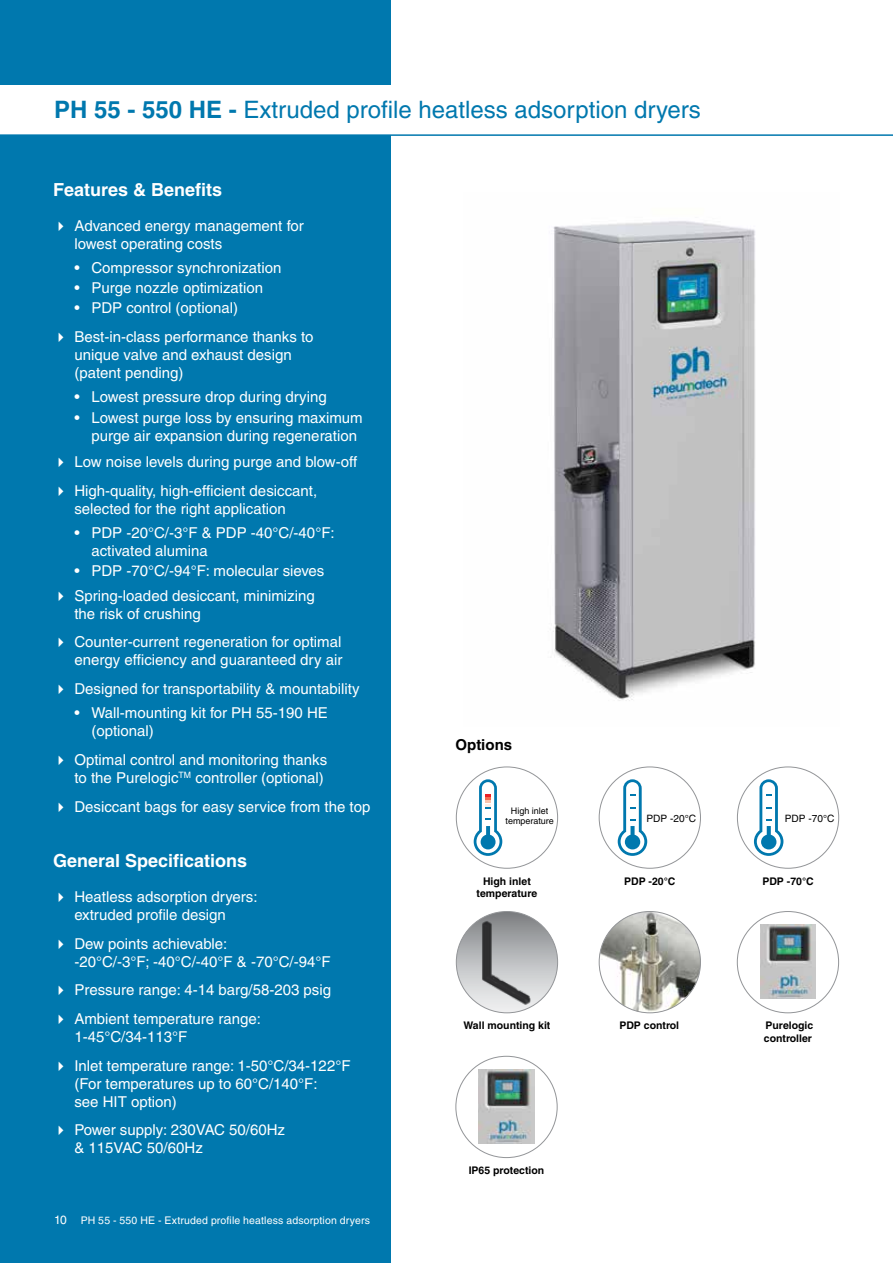
<style>
.page{position:relative;width:893px;height:1263px;background:#fff}
.page>*{position:absolute;margin:0;border:0;box-sizing:border-box;transform-origin:0 0}
.t1{font:24px "Helvetica LT Pro";color:#0078ae}
.t2{font:700 18px "Helvetica LT Pro";color:#fff}
.t3{font:15px/18px "Helvetica LT Pro";color:#fff}
.t4{font:700 15px "Helvetica LT Pro";color:#000}
.t5{font:12px "Helvetica LT Pro";color:#fff}
.t6{font:700 10.5px/12.6px "Helvetica LT Pro";color:#000}
.t7{font:10.5px "Helvetica LT Pro";letter-spacing:.015em;color:#fff}
.t8{font:10.2px "Helvetica LT Pro";color:#000}
.t9{font:9px/10.5px "Helvetica LT Pro";color:#000;text-align:center}
.s1{font-weight:700}
</style>
<div class="page">
<div style="left:0;top:0;width:391px;height:1263px;background:#0078ae"></div>
<div style="left:0;top:85px;width:393px;height:49px;background:#fff"></div>
<hr style="left:0;top:134px;width:893px;height:2px;background:#0078ae">
<img style="left:553px;top:221px;width:202px;height:480px">
<svg style="left:456px;top:911px;width:102px;height:102px;background:#b5b6b9"></svg>
<img style="left:468px;top:919px;width:76px;height:88px">
<svg style="left:599px;top:911px;width:101px;height:102px"></svg>
<img style="left:760px;top:925px;width:56px;height:74px">
<img style="left:479px;top:1069px;width:55px;height:74px">
<svg style="left:474px;top:779px;width:28px;height:77px"></svg>
<svg style="left:618px;top:779px;width:29px;height:77px"></svg>
<svg style="left:754px;top:779px;width:29px;height:77px"></svg>
<h1 class="t1" style="left:54px;top:96px;width:648px"><span class="s1">PH 55 - 550 HE -</span> Extruded profile heatless adsorption dryers</h1>
<p class="t2" style="left:53px;top:178px;width:171px">Features &amp; Benefits</p>
<p class="t3" style="left:74px;top:216px;width:231px">Advanced energy management for lowest operating costs</p>
<p class="t3" style="left:74px;top:259px;width:209px">• Compressor synchronization</p>
<p class="t3" style="left:74px;top:279px;width:190px">• Purge nozzle optimization</p>
<p class="t3" style="left:74px;top:294px;width:241px;line-height:28.7px">• PDP control (optional)<br>Best-in-class performance thanks to</p>
<p class="t3" style="left:74px;top:346px;width:219px">unique valve and exhaust design (patent pending)</p>
<p class="t3" style="left:74px;top:388px;width:254px">• Lowest pressure drop during drying</p>
<p class="t3" style="left:91px;top:408px;width:273px;text-indent:-17px">• Lowest purge loss by ensuring maximum purge air expansion during regeneration</p>
<p class="t3" style="left:74px;top:447px;width:284px;line-height:28.7px">Low noise levels during purge and blow-off<br>High-quality, high-efficient desiccant,</p>
<p class="t3" style="left:74px;top:499px;width:213px">selected for the right application</p>
<p class="t3" style="left:91px;top:524px;width:245px;text-indent:-17px">• PDP -20°C/-3°F &amp; PDP -40°C/-40°F: activated alumina</p>
<p class="t3" style="left:74px;top:559px;width:251px;line-height:24.3px">• PDP -70°C/-94°F: molecular sieves<br>Spring-loaded desiccant, minimizing</p>
<p class="t3" style="left:74px;top:599px;width:268px;line-height:28.7px">the risk of crushing<br>Counter-current regeneration for optimal</p>
<p class="t3" style="left:74px;top:646px;width:287px;line-height:28.7px">energy efficiency and guaranteed dry air<br>Designed for transportability &amp; mountability</p>
<p class="t3" style="left:91px;top:704px;width:238px;text-indent:-17px">• Wall-mounting kit for PH 55-190 HE (optional)</p>
<p class="t3" style="left:74px;top:751px;width:254px">Optimal control and monitoring thanks to the Purelogic<sup>TM</sup> controller (optional)</p>
<p class="t3" style="left:74px;top:797px;width:297px">Desiccant bags for easy service from the top</p>
<p class="t2" style="left:53px;top:850px;width:196px">General Specifications</p>
<p class="t3" style="left:74px;top:888px;width:185px">Heatless adsorption dryers: extruded profile design</p>
<p class="t3" style="left:74px;top:934px;width:258px">Dew points achievable:<br>-20°C/-3°F; -40°C/-40°F &amp; -70°C/-94°F</p>
<p class="t3" style="left:74px;top:976px;width:258px;line-height:28.7px">Pressure range: 4-14 barg/58-203 psig<br>Ambient temperature range:</p>
<p class="t3" style="left:74px;top:1022px;width:278px;line-height:28.7px">1-45°C/34-113°F<br>Inlet temperature range: 1-50°C/34-122°F</p>
<p class="t3" style="left:74px;top:1074px;width:245px">(For temperatures up to 60°C/140°F: see HIT option)</p>
<p class="t3" style="left:74px;top:1121px;width:212px">Power supply: 230VAC 50/60Hz &amp; 115VAC 50/60Hz</p>
<p class="t5" style="left:54px;top:1213px;width:14px">10</p>
<p class="t7" style="left:81px;top:1214px;width:291px">PH 55 - 550 HE - Extruded profile heatless adsorption dryers</p>
<p class="t4" style="left:455px;top:735px;width:58px">Options</p>
<p class="t9" style="left:505px;top:805px;width:50px">High inlet temperature</p>
<p class="t8" style="left:646px;top:813px;width:51px">PDP -20°C</p>
<p class="t8" style="left:785px;top:813px;width:51px">PDP -70°C</p>
<p class="t6" style="left:624px;top:875px;width:53px">PDP -20°C</p>
<p class="t6" style="left:477px;top:875px;width:62px;line-height:12px;text-align:center">High inlet temperature</p>
<p class="t6" style="left:762px;top:875px;width:53px">PDP -70°C</p>
<p class="t6" style="left:463px;top:1019px;width:89px">Wall mounting kit</p>
<p class="t6" style="left:764px;top:1019px;width:51px">Purelogic controller</p>
<p class="t6" style="left:619px;top:1019px;width:61px">PDP control</p>
<p class="t6" style="left:469px;top:1164px;width:77px">IP65 protection</p>
</div>
